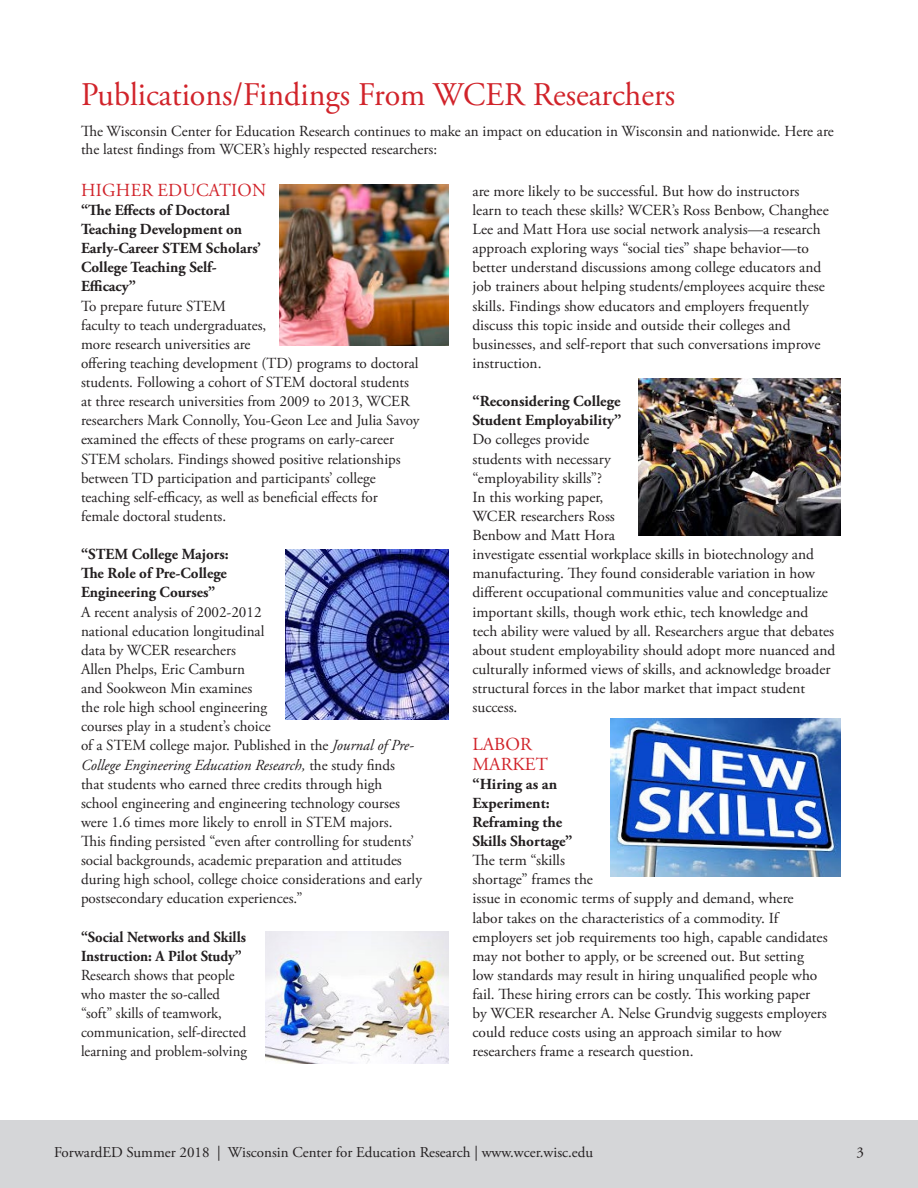
<style>
.page{position:relative;width:918px;height:1188px;background:#fff}
.page>*{position:absolute;margin:0;border:0;box-sizing:border-box;transform-origin:0 0}
.t1{font:33px "Adobe Garamond Pro";color:#d1232a}
.t2{font:18.3px/19.2px "Adobe Garamond Pro";letter-spacing:.015em;color:#d1232a}
.t3{font:15.3px/19.2px "Adobe Garamond Pro";color:#231f20}
.t4{font:700 15.3px/19.2px "Adobe Garamond Pro";color:#231f20}
.t5{font:15.3px/19.2px "Adobe Garamond Pro";color:#231f20;scale:.95 1}
.t6{font:700 15.3px/19.2px "Adobe Garamond Pro";color:#231f20;scale:.95 1}
.t7{font:15px "Adobe Garamond Pro";color:#231f20}
.s1{font-style:italic}
</style>
<div class="page">
<div style="left:0;top:1120px;width:918px;height:68px;background:#d5d6d8"></div>
<img style="left:280px;top:184px;width:169px;height:161px">
<img style="left:285px;top:549px;width:164px;height:170px">
<img style="left:265px;top:932px;width:184px;height:131px">
<img style="left:638px;top:378px;width:202px;height:157px">
<img style="left:611px;top:719px;width:229px;height:157px">
<p class="t1" style="left:81px;top:75px;width:596px">Publications/Findings From WCER Researchers</p>
<p class="t3" style="left:81px;top:123px;width:754px;line-height:18px">The Wisconsin Center for Education Research continues to make an impact on education in Wisconsin and nationwide. Here are the latest findings from WCER’s highly respected researchers:</p>
<p class="t2" style="left:81px;top:181px;width:187px">HIGHER EDUCATION</p>
<p class="t4" style="left:81px;top:201px;width:182px">“The Effects of Doctoral<br>Teaching Development on<br>Early-Career STEM Scholars’<br>College Teaching Self-<br>Efficacy”</p>
<p class="t3" style="left:81px;top:297px;width:340px">To prepare future STEM<br>faculty to teach undergraduates,<br>more research universities are<br>offering teaching development (TD) programs to doctoral students. Following a cohort of STEM doctoral students at three research universities from 2009 to 2013, WCER researchers Mark Connolly, You-Geon Lee and Julia Savoy examined the effects of these programs on early-career STEM scholars. Findings showed positive relationships between TD participation and participants’ college teaching self-efficacy, as well as beneficial effects for female doctoral students.</p>
<p class="t4" style="left:81px;top:545px;width:149px">“STEM College Majors:<br>The Role of Pre-College<br>Engineering Courses”</p>
<p class="t3" style="left:81px;top:603px;width:342px">A recent analysis of 2002-2012<br>national education longitudinal<br>data by WCER researchers<br>Allen Phelps, Eric Camburn<br>and Sookweon Min examines<br>the role high school engineering<br>courses play in a student’s choice<br>of a STEM college major. Published in the <span class="s1">Journal of Pre-College Engineering Education Research,</span> the study finds<br>that students who earned three credits through high school engineering and engineering technology courses were 1.6 times more likely to enroll in STEM majors.<br>This finding persisted “even after controlling for students’ social backgrounds, academic preparation and attitudes during high school, college choice considerations and early postsecondary education experiences.”</p>
<p class="t6" style="left:81px;top:927px;width:175px">“Social Networks and Skills<br>Instruction: A Pilot Study”</p>
<p class="t5" style="left:81px;top:966px;width:176px">Research shows that people who master the so-called “soft” skills of teamwork, communication, self-directed learning and problem-solving</p>
<p class="t3" style="left:472px;top:182px;width:358px">are more likely to be successful. But how do instructors learn to teach these skills? WCER’s Ross Benbow, Changhee Lee and Matt Hora use social network analysis—a research approach exploring ways “social ties” shape behavior—to better understand discussions among college educators and job trainers about helping students/employees acquire these skills. Findings show educators and employers frequently discuss this topic inside and outside their colleges and businesses, and self-report that such conversations improve instruction.</p>
<p class="t4" style="left:472px;top:392px;width:150px">“Reconsidering College<br>Student Employability”</p>
<p class="t3" style="left:472px;top:430px;width:364px">Do colleges provide<br>students with necessary<br>“employability skills”?<br>In this working paper,<br>WCER researchers Ross<br>Benbow and Matt Hora<br>investigate essential workplace skills in biotechnology and manufacturing. They found considerable variation in how different occupational communities value and conceptualize important skills, though work ethic, tech knowledge and tech ability were valued by all. Researchers argue that debates about student employability should adopt more nuanced and culturally informed views of skills, and acknowledge broader structural forces in the labor market that impact student success.</p>
<p class="t2" style="left:472px;top:736px;width:77px">LABOR<br>MARKET</p>
<p class="t4" style="left:472px;top:774px;width:102px">“Hiring as an<br>Experiment:<br>Reframing the<br>Skills Shortage”</p>
<p class="t3" style="left:472px;top:851px;width:357px">The term “skills<br>shortage” frames the<br>issue in economic terms of supply and demand, where labor takes on the characteristics of a commodity. If employers set job requirements too high, capable candidates may not bother to apply, or be screened out. But setting low standards may result in hiring unqualified people who fail. These hiring errors can be costly. This working paper by WCER researcher A. Nelse Grundvig suggests employers could reduce costs using an approach similar to how researchers frame a research question.</p>
<p class="t7" style="left:54px;top:1143px;width:541px">ForwardED Summer 2018 | Wisconsin Center for Education Research | www.wcer.wisc.edu</p>
<p class="t7" style="left:856px;top:1143px;width:9px">3</p>
</div>
